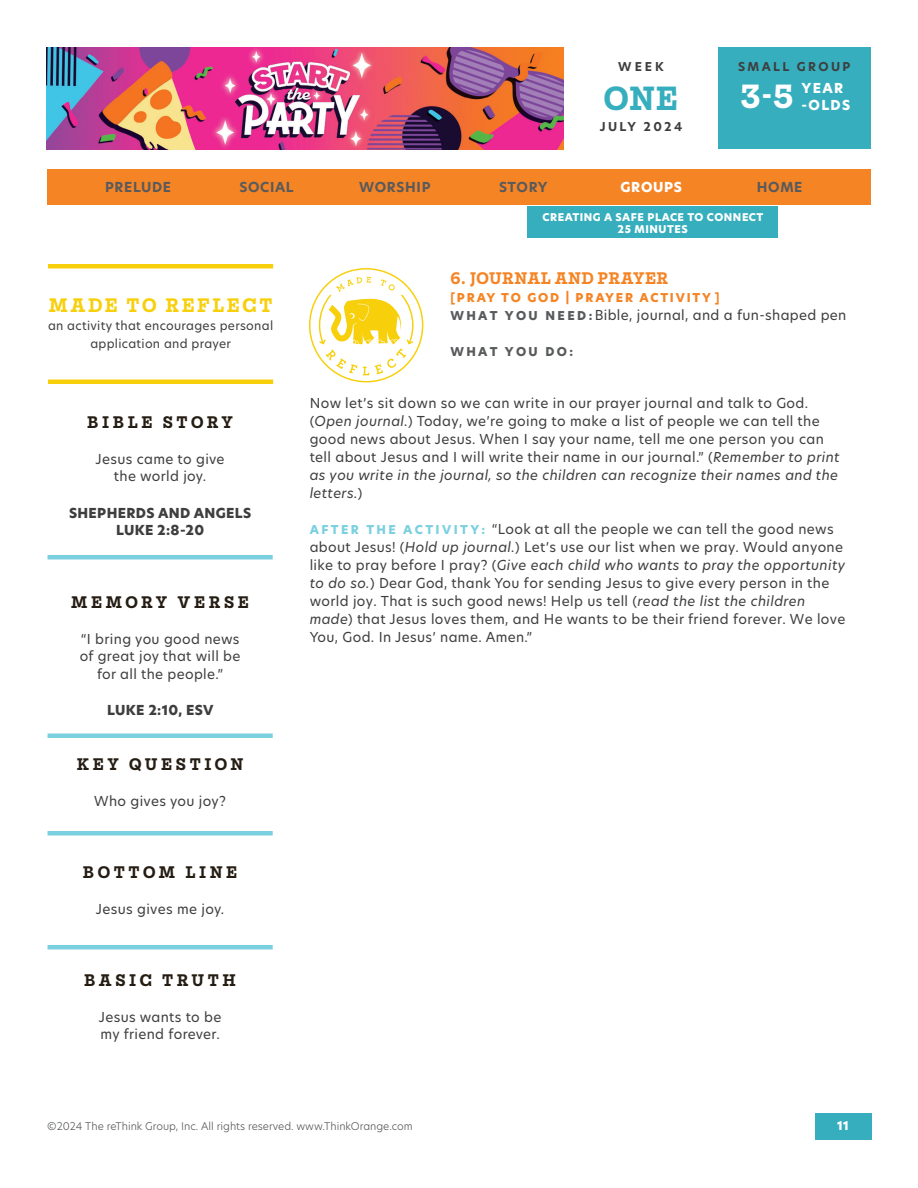
<style>
.page{position:relative;width:918px;height:1188px;background:#fff}
.page>*{position:absolute;margin:0;border:0;box-sizing:border-box;transform-origin:0 0}
.t1{font:700 36px "Mortise";color:#36aebd}
.t2{font:700 36px "Mortise";color:#fff}
.t3{font:700 21px "Mortise";letter-spacing:.125em;color:#f7cf0a}
.t4{font:700 18px "Mortise";letter-spacing:.2em;color:#251d13}
.t5{font:700 18px "Mortise";letter-spacing:.025em;color:#f58425}
.t6{font:13.5px/18px "New Hero";letter-spacing:.025em;color:#3e3e3f}
.t7{font:800 13.5px/18px "New Hero";letter-spacing:.025em;color:#3e3e3f;text-align:center}
.t8{font:700 13.5px "New Hero";letter-spacing:.05em;color:#585a5c}
.t9{font:800 13.5px/16.2px "New Hero";letter-spacing:.1em;color:#fff}
.t10{font:12px/18px "New Hero";letter-spacing:.025em;color:#3e3e3f;text-align:center}
.t11{font:800 12px "New Hero";letter-spacing:.15em;color:#f58425}
.t12{font:700 12px "New Hero";letter-spacing:.2em;color:#3e3e3f}
.t13{font:800 12px "New Hero";letter-spacing:.2em;color:#585a5c}
.t14{font:800 12px "New Hero";color:#fff}
.t15{font:300 10.5px "New Hero";color:#585a5c}
.t16{font:800 10.5px/12px "New Hero";letter-spacing:.05em;color:#fff;text-align:center}
.s1{font-weight:800;font-size:12px;color:#585a5c}
.s2{font-style:italic}
.s3{font-weight:800;font-size:12px;color:#7bd0e0}
</style>
<div class="page">
<img style="left:46px;top:47px;width:518px;height:102px">
<div style="left:717px;top:47px;width:154px;height:102px;background:#36aebd"></div>
<div style="left:48px;top:555px;width:225px;height:5px;background:#7bd0e0"></div>
<hr style="left:48px;top:734px;width:225px;height:4px;background:#7bd0e0">
<div style="left:48px;top:831px;width:225px;height:5px;background:#7bd0e0"></div>
<div style="left:48px;top:945px;width:225px;height:5px;background:#7bd0e0"></div>
<svg style="left:309px;top:268px;width:114px;height:114px"></svg>
<hr style="left:48px;top:380px;width:225px;height:4px;background:#f7cf0a">
<hr style="left:48px;top:264px;width:225px;height:4px;background:#f7cf0a">
<div style="left:47px;top:170px;width:824px;height:36px;background:#f58425"></div>
<div style="left:815px;top:1113px;width:57px;height:27px;background:#36aebd"></div>
<div style="left:527px;top:206px;width:251px;height:32px;background:#36aebd"></div>
<p class="t12" style="left:618px;top:59px;width:47px">WEEK</p>
<h1 class="t1" style="left:604px;top:79px;width:76px">ONE</h1>
<p class="t12" style="left:600px;top:119px;width:84px">JULY 2024</p>
<p class="t12" style="left:738px;top:59px;width:114px">SMALL GROUP</p>
<h1 class="t2" style="left:740px;top:77px;width:55px">3-5</h1>
<p class="t9" style="left:802px;top:80px;width:50px">YEAR -OLDS</p>
<p class="t8" style="left:105px;top:177px;width:68px">PRELUDE</p>
<p class="t8" style="left:239px;top:177px;width:56px">SOCIAL</p>
<p class="t8" style="left:359px;top:177px;width:73px">WORSHIP</p>
<p class="t8" style="left:499px;top:177px;width:50px">STORY</p>
<p class="t9" style="left:621px;top:179px;width:63px">GROUPS</p>
<p class="t8" style="left:757px;top:177px;width:47px">HOME</p>
<h2 class="t3" style="left:49px;top:294px;width:225px">MADE TO REFLECT</h2>
<p class="t10" style="left:48px;top:316px;width:227px">an activity that encourages personal application and prayer</p>
<h3 class="t4" style="left:87px;top:412px;width:147px">BIBLE STORY</h3>
<p class="t6" style="left:96px;top:449px;width:131px;text-align:center">Jesus came to give the world joy.</p>
<p class="t7" style="left:69px;top:504px;width:184px">SHEPHERDS AND ANGELS<br>LUKE 2:8-20</p>
<h3 class="t4" style="left:71px;top:592px;width:179px">MEMORY VERSE</h3>
<p class="t6" style="left:80px;top:629px;width:162px;text-align:center">“I bring you good news of great joy that will be for all the people.”</p>
<p class="t7" style="left:107px;top:702px;width:108px">LUKE 2:10, ESV</p>
<h3 class="t4" style="left:77px;top:754px;width:168px">KEY QUESTION</h3>
<p class="t6" style="left:94px;top:791px;width:133px">Who gives you joy?</p>
<h3 class="t4" style="left:83px;top:862px;width:156px">BOTTOM LINE</h3>
<p class="t6" style="left:96px;top:899px;width:130px">Jesus gives me joy.</p>
<h3 class="t4" style="left:84px;top:970px;width:153px">BASIC TRUTH</h3>
<p class="t6" style="left:99px;top:1007px;width:124px">Jesus wants to be my friend forever.</p>
<p class="t16" style="left:543px;top:211px;width:222px">CREATING A SAFE PLACE TO CONNECT<br>25 MINUTES</p>
<h3 class="t5" style="left:450px;top:268px;width:219px">6. JOURNAL AND PRAYER</h3>
<p class="t11" style="left:450px;top:289px;width:271px">[PRAY TO GOD | PRAYER ACTIVITY ]</p>
<p class="t6" style="left:450px;top:306px;width:398px"><span class="s1">W H A T Y O U N E E D :</span> Bible, journal, and a fun-shaped pen</p>
<p class="t13" style="left:450px;top:343px;width:124px">WHAT YOU DO:</p>
<p class="t6" style="left:310px;top:394px;width:532px">Now let’s sit down so we can write in our prayer journal and talk to God. (<span class="s2">Open journal.</span>) Today, we’re going to make a list of people we can tell the good news about Jesus. When I say your name, tell me one person you can tell about Jesus and I will write their name in our journal.” (<span class="s2">Remember to print as you write in the journal, so the children can recognize their names and the letters.</span>)</p>
<p class="t6" style="left:310px;top:520px;width:537px"><span class="s3">A F T E R T H E A C T I V I T Y :</span> “Look at all the people we can tell the good news about Jesus! (<span class="s2">Hold up journal.</span>) Let’s use our list when we pray. Would anyone like to pray before I pray? (<span class="s2">Give each child who wants to pray the opportunity to do so.</span>) Dear God, thank You for sending Jesus to give every person in the world joy. That is such good news! Help us tell (<span class="s2">read the list the children made</span>) that Jesus loves them, and He wants to be their friend forever. We love You, God. In Jesus’ name. Amen.”</p>
<p class="t15" style="left:47px;top:1118px;width:367px">©2024 The reThink Group, Inc. All rights reserved. www.ThinkOrange.com</p>
<p class="t14" style="left:837px;top:1117px;width:13px">11</p>
</div>
